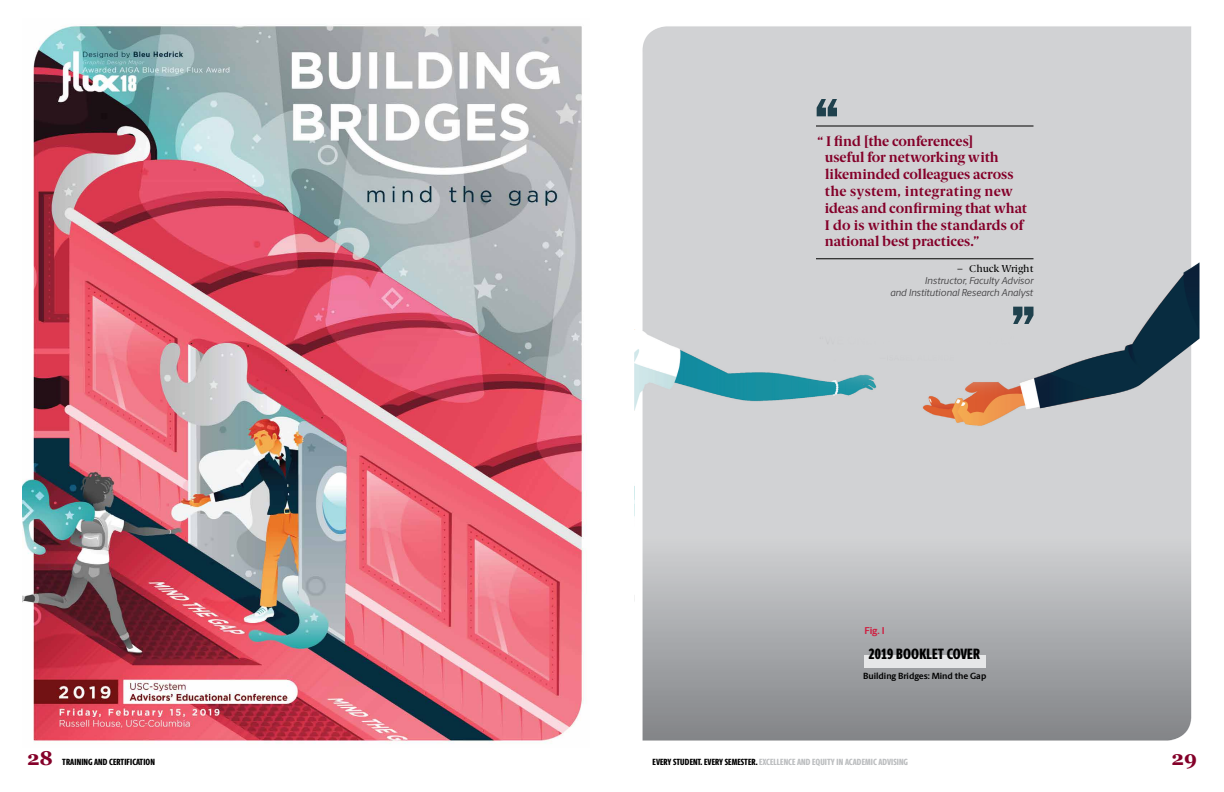
<style>
.page{position:relative;width:1224px;height:792px;background:#fff}
.page>*{position:absolute;margin:0;border:0;box-sizing:border-box;transform-origin:0 0}
.t1{font:700 20px "Georgia";color:#840029}
.t2{font:800 15px "Berlingske Sans X Cn";letter-spacing:.005em;color:#000}
.t3{font:700 14px/16.8px "Berlingske Serif";letter-spacing:.005em;color:#840029}
.t4{font:italic 10px/12px "Berlingske Sans";letter-spacing:-.005em;color:#414042;text-align:right}
.t5{font:500 10px "Berlingske Serif";color:#000}
.t6{font:700 10px "Berlingske Sans";color:#cf1d3f}
.t7{font:800 9px "Berlingske Sans X Cn";letter-spacing:.005em;color:#bcbec0}
.t8{font:700 9px "Berlingske Sans";color:#000}
.t9{font:800 9px "Berlingske Sans X Cn";letter-spacing:.015em;color:#000}
.s1{font-weight:400}
.s2{color:#000}
</style>
<div class="page">
<img style="left:635px;top:26px;width:565px;height:715px">
<svg style="left:634px;top:294px;width:5px;height:36px"></svg>
<svg style="left:634px;top:409px;width:5px;height:26px"></svg>
<svg style="left:1013px;top:307px;width:21px;height:17px"></svg>
<svg style="left:817px;top:99px;width:20px;height:17px"></svg>
<img style="left:22px;top:25px;width:564px;height:719px">
<hr style="left:816px;top:259px;width:218px;height:1px;background:#000">
<hr style="left:816px;top:126px;width:218px;height:1px;background:#000">
<div style="left:864px;top:655px;width:121px;height:12px;background:#e6e7e8"></div>
<p class="t3" style="left:825px;top:132px;width:203px;text-indent:-7px">“ I find [the conferences]<br>useful for networking with likeminded colleagues across the system, integrating new ideas and confirming that what<br>I do is within the standards of national best practices.”</p>
<p class="t5" style="left:958px;top:260px;width:77px"><span class="s1">–</span> Chuck Wright</p>
<p class="t4" style="left:890px;top:274px;width:145px">Instructor, Faculty Advisor<br>and Institutional Research Analyst</p>
<p class="t6" style="left:864px;top:623px;width:22px">Fig. I</p>
<p class="t2" style="left:869px;top:643px;width:113px">2019 BOOKLET COVER</p>
<p class="t8" style="left:863px;top:669px;width:125px">Building Bridges: Mind the Gap</p>
<h1 class="t1" style="left:27px;top:745px;width:28px">28</h1>
<p class="t7" style="left:653px;top:755px;width:257px"><span class="s2">EVERY STUDENT. EVERY SEMESTER.</span> EXCELLENCE AND EQUITY IN ACADEMIC ADVISING</p>
<h1 class="t1" style="left:1172px;top:745px;width:27px">29</h1>
<p class="t9" style="left:62px;top:755px;width:94px">TRAINING AND CERTIFICATION</p>
</div>
